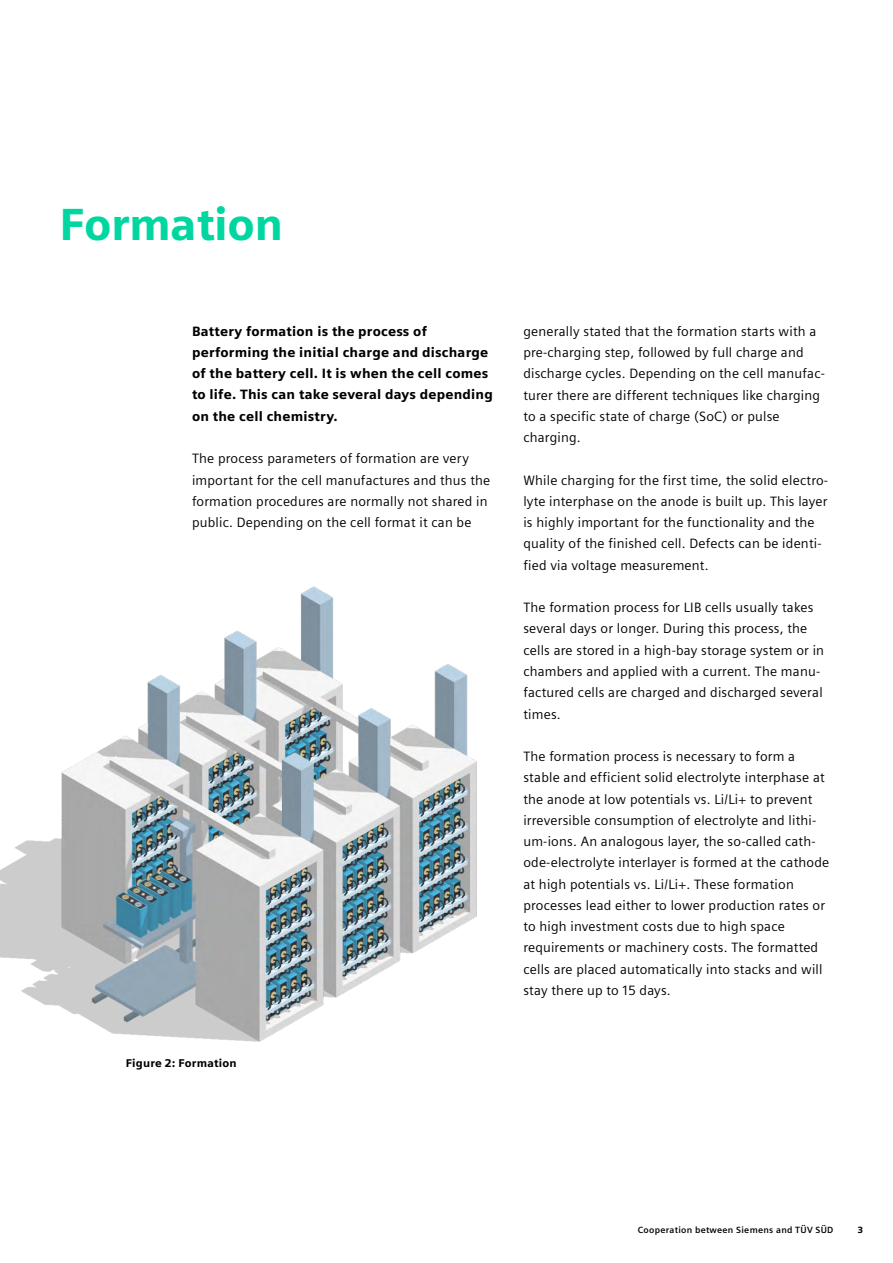
<style>
.page{position:relative;width:893px;height:1263px;background:#fff}
.page>*{position:absolute;margin:0;border:0;box-sizing:border-box;transform-origin:0 0}
.t1{font:900 45px "Siemens Sans";letter-spacing:-.01em;color:#00d7a0}
.t2{font:13.5px/21.3px "Siemens Sans";letter-spacing:.015em;color:#000}
.t3{font:900 13.5px/21.3px "Siemens Sans";letter-spacing:.015em;color:#000}
.t4{font:900 11.25px "Siemens Sans";letter-spacing:.015em;color:#000}
.t5{font:700 9px "Siemens Sans";letter-spacing:.03em;color:#000}
.t6{font:900 9px "Siemens Sans";color:#000}
</style>
<div class="page">
<img style="left:0;top:586px;width:477px;height:456px">
<h1 class="t1" style="left:60px;top:198px;width:225px">Formation</h1>
<p class="t3" style="left:192px;top:320px;width:302px">Battery formation is the process of performing the initial charge and discharge of the battery cell. It is when the cell comes to life. This can take several days depending on the cell chemistry.</p>
<p class="t2" style="left:192px;top:448px;width:300px">The process parameters of formation are very important for the cell manufactures and thus the formation procedures are normally not shared in public. Depending on the cell format it can be</p>
<p class="t4" style="left:126px;top:1057px;width:112px">Figure 2: Formation</p>
<p class="t2" style="left:523px;top:320px;width:303px">generally stated that the formation starts with a pre-charging step, followed by full charge and discharge cycles. Depending on the cell manufac&shy;turer there are different techniques like charging to a specific state of charge (SoC) or pulse charging.</p>
<p class="t2" style="left:523px;top:469px;width:306px">While charging for the first time, the solid electro&shy;lyte interphase on the anode is built up. This layer is highly important for the functionality and the quality of the finished cell. Defects can be identi&shy;fied via voltage measurement.</p>
<p class="t2" style="left:523px;top:597px;width:302px">The formation process for LIB cells usually takes several days or longer. During this process, the cells are stored in a high-bay storage system or in chambers and applied with a current. The manu&shy;factured cells are charged and discharged several times.</p>
<p class="t2" style="left:523px;top:746px;width:307px">The formation process is necessary to form a stable and efficient solid electrolyte interphase at the anode at low potentials vs. Li/Li+ to prevent irreversible consumption of electrolyte and lithi&shy;um-ions. An analogous layer, the so-called cath&shy;ode-electrolyte interlayer is formed at the cathode at high potentials vs. Li/Li+. These formation processes lead either to lower production rates or to high investment costs due to high space requirements or machinery costs. The formatted cells are placed automatically into stacks and will stay there up to 15 days.</p>
<p class="t5" style="left:638px;top:1225px;width:197px">Cooperation between Siemens and TÜV SÜD</p>
<p class="t6" style="left:858px;top:1225px;width:7px">3</p>
</div>
